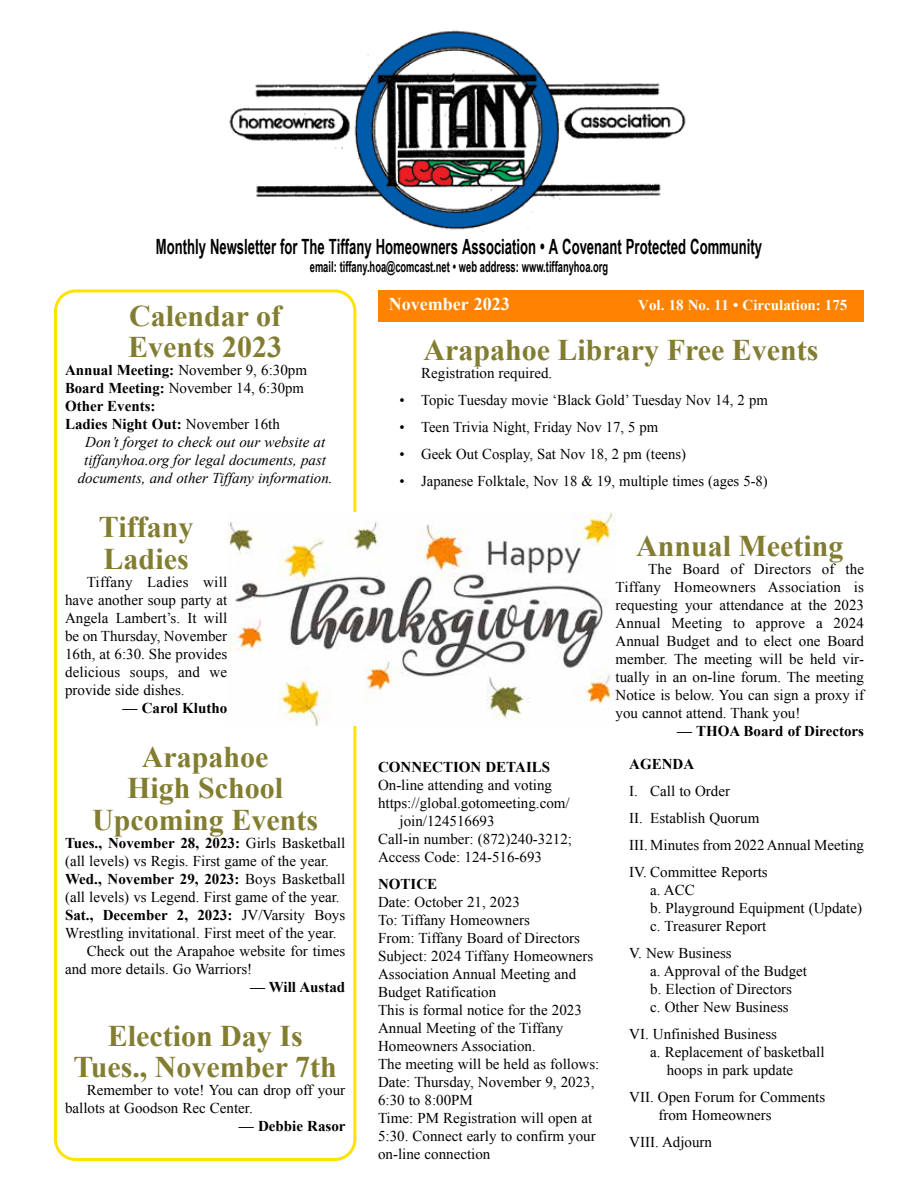
<style>
.page{position:relative;width:918px;height:1188px;background:#fff}
.page>*{position:absolute;margin:0;border:0;box-sizing:border-box;transform-origin:0 0}
.t1{font:700 30px/31.5px "Times New Roman";color:#827d31}
.t2{font:700 21px "Arial Narrow";color:#000;scale:.76 1}
.t3{font:700 18px "Times New Roman";color:#fff}
.t4{font:15px/18px "Times New Roman";color:#000}
.t5{font:700 15px/18px "Times New Roman";color:#000}
.t6{font:italic 15px/18px "Times New Roman";color:#000;text-align:center}
.t7{font:700 15px "Arial Narrow";color:#000;scale:.76 1}
.t8{font:700 15px "Times New Roman";color:#fff}
.s1{font-weight:400}
</style>
<div class="page">
<div style="left:54px;top:289px;width:302px;height:872px;border:3px solid #ffe200;border-radius:20px"></div>
<img style="left:229px;top:30px;width:457px;height:202px">
<div style="left:378px;top:291px;width:486px;height:31px;background:#ff8302"></div>
<img style="left:227px;top:512px;width:389px;height:214px">
<h2 class="t2" style="left:156px;top:230px;width:799px">Monthly Newsletter for The Tiffany Homeowners Association • A Covenant Protected Community</h2>
<p class="t7" style="left:310px;top:255px;width:394px">email: tiffany.hoa@comcast.net • web address: www.tiffanyhoa.org</p>
<p class="t3" style="left:389px;top:292px;width:122px">November 2023</p>
<p class="t8" style="left:638px;top:295px;width:211px">Vol. 18 No. 11 • Circulation: 175</p>
<h1 class="t1" style="left:128px;top:299px;width:156px">Calendar of<br>Events 2023</h1>
<p class="t5" style="left:65px;top:361px;width:243px">Annual Meeting: <span class="s1">November 9, 6:30pm<br></span>Board Meeting: <span class="s1">November 14, 6:30pm<br></span>Other Events:<br>Ladies Night Out: <span class="s1">November 16th</span></p>
<p class="t6" style="left:78px;top:433px;width:256px">Don’t forget to check out our website at tiffanyhoa.org for legal documents, past documents, and other Tiffany information.</p>
<h1 class="t1" style="left:99px;top:511px;width:96px">Tiffany<br>Ladies</h1>
<p class="t4" style="left:65px;top:573px;width:164px;text-align:justify;text-indent:22px">Tiffany Ladies will have another soup party at Angela Lambert’s. It will be on Thursday, November 16th, at 6:30. She provides delicious soups, and we provide side dishes.</p>
<p class="t5" style="left:123px;top:698px;width:106px">— Carol Klutho</p>
<h1 class="t1" style="left:92px;top:740px;width:227px;text-align:center">Arapahoe<br>High School<br>Upcoming Events</h1>
<p class="t5" style="left:65px;top:833px;width:282px">Tues., November 28, 2023: <span class="s1">Girls Basketball</span></p>
<p class="t4" style="left:65px;top:852px;width:265px">(all levels) vs Regis. First game of the year.</p>
<p class="t5" style="left:65px;top:869px;width:282px">Wed., November 29, 2023: <span class="s1">Boys Basketball</span></p>
<p class="t4" style="left:65px;top:888px;width:276px">(all levels) vs Legend. First game of the year.</p>
<p class="t5" style="left:65px;top:905px;width:282px">Sat., December 2, 2023: <span class="s1">JV/Varsity Boys</span></p>
<p class="t4" style="left:65px;top:924px;width:273px">Wrestling invitational. First meet of the year.</p>
<p class="t4" style="left:87px;top:942px;width:260px">Check out the Arapahoe website for times</p>
<p class="t4" style="left:65px;top:960px;width:189px">and more details. Go Warriors!</p>
<p class="t5" style="left:250px;top:977px;width:97px">— Will Austad</p>
<h1 class="t1" style="left:74px;top:1019px;width:265px;text-align:center">Election Day Is<br>Tues., November 7th</h1>
<p class="t4" style="left:65px;top:1081px;width:282px;text-indent:22px">Remember to vote! You can drop off your ballots at Goodson Rec Center.</p>
<p class="t5" style="left:239px;top:1117px;width:108px">— Debbie Rasor</p>
<h1 class="t1" style="left:423px;top:333px;width:397px">Arapahoe Library Free Events</h1>
<p class="t4" style="left:421px;top:363px;width:133px">Registration required.</p>
<p class="t4" style="left:400px;top:390px;width:370px">• Topic Tuesday movie ‘Black Gold’ Tuesday Nov 14, 2 pm</p>
<p class="t4" style="left:400px;top:417px;width:260px">• Teen Trivia Night, Friday Nov 17, 5 pm</p>
<p class="t4" style="left:400px;top:444px;width:288px">• Geek Out Cosplay, Sat Nov 18, 2 pm (teens)</p>
<p class="t4" style="left:400px;top:471px;width:370px">• Japanese Folktale, Nov 18 &amp; 19, multiple times (ages 5-8)</p>
<h1 class="t1" style="left:636px;top:529px;width:209px">Annual Meeting</h1>
<p class="t4" style="left:616px;top:559px;width:250px;text-align:justify;text-indent:32px">The Board of Directors of the Tiffany Homeowners Association is requesting your attendance at the 2023<br>Annual Meeting to approve a 2024<br>Annual Budget and to elect one Board member. The meeting will be held vir&shy;tually in an on-line forum. The meeting Notice is below. You can sign a proxy if you cannot attend. Thank you!</p>
<p class="t5" style="left:677px;top:721px;width:188px">— THOA Board of Directors</p>
<p class="t5" style="left:629px;top:755px;width:66px">AGENDA</p>
<p class="t4" style="left:629px;top:778px;width:236px;line-height:27px">I. Call to Order<br>II. Establish Quorum<br>III. Minutes from 2022 Annual Meeting<br>IV. Committee Reports</p>
<p class="t4" style="left:650px;top:881px;width:213px">a. ACC<br>b. Playground Equipment (Update) c. Treasurer Report</p>
<p class="t4" style="left:650px;top:944px;width:158px;text-indent:-21px">V. New Business<br>a. Approval of the Budget b. Election of Directors<br>c. Other New Business</p>
<p class="t4" style="left:629px;top:1025px;width:149px">VI. Unfinished Business</p>
<p class="t4" style="left:650px;top:1043px;width:176px">a. Replacement of basketball</p>
<p class="t4" style="left:667px;top:1061px;width:128px">hoops in park update</p>
<p class="t4" style="left:658px;top:1088px;width:168px;text-indent:-29px">VII. Open Forum for Comments from Homeowners</p>
<p class="t4" style="left:629px;top:1133px;width:84px">VIII. Adjourn</p>
<p class="t5" style="left:378px;top:757px;width:174px">CONNECTION DETAILS</p>
<p class="t4" style="left:378px;top:775px;width:176px">On-line attending and voting</p>
<p class="t4" style="left:378px;top:793px;width:193px">https://global.gotomeeting.com/</p>
<p class="t4" style="left:400px;top:811px;width:97px">join/124516693</p>
<p class="t4" style="left:378px;top:829px;width:196px">Call-in number: (872)240-3212;</p>
<p class="t4" style="left:378px;top:847px;width:166px">Access Code: 124-516-693</p>
<p class="t5" style="left:378px;top:874px;width:61px">NOTICE</p>
<p class="t4" style="left:378px;top:892px;width:223px">Date: October 21, 2023<br>To: Tiffany Homeowners<br>From: Tiffany Board of Directors<br>Subject: 2024 Tiffany Homeowners<br>Association Annual Meeting and<br>Budget Ratification<br>This is formal notice for the 2023<br>Annual Meeting of the Tiffany<br>Homeowners Association.<br>The meeting will be held as follows:<br>Date: Thursday, November 9, 2023,<br>6:30 to 8:00PM<br>Time: PM Registration will open at<br>5:30. Connect early to confirm your on-line connection</p>
</div>
